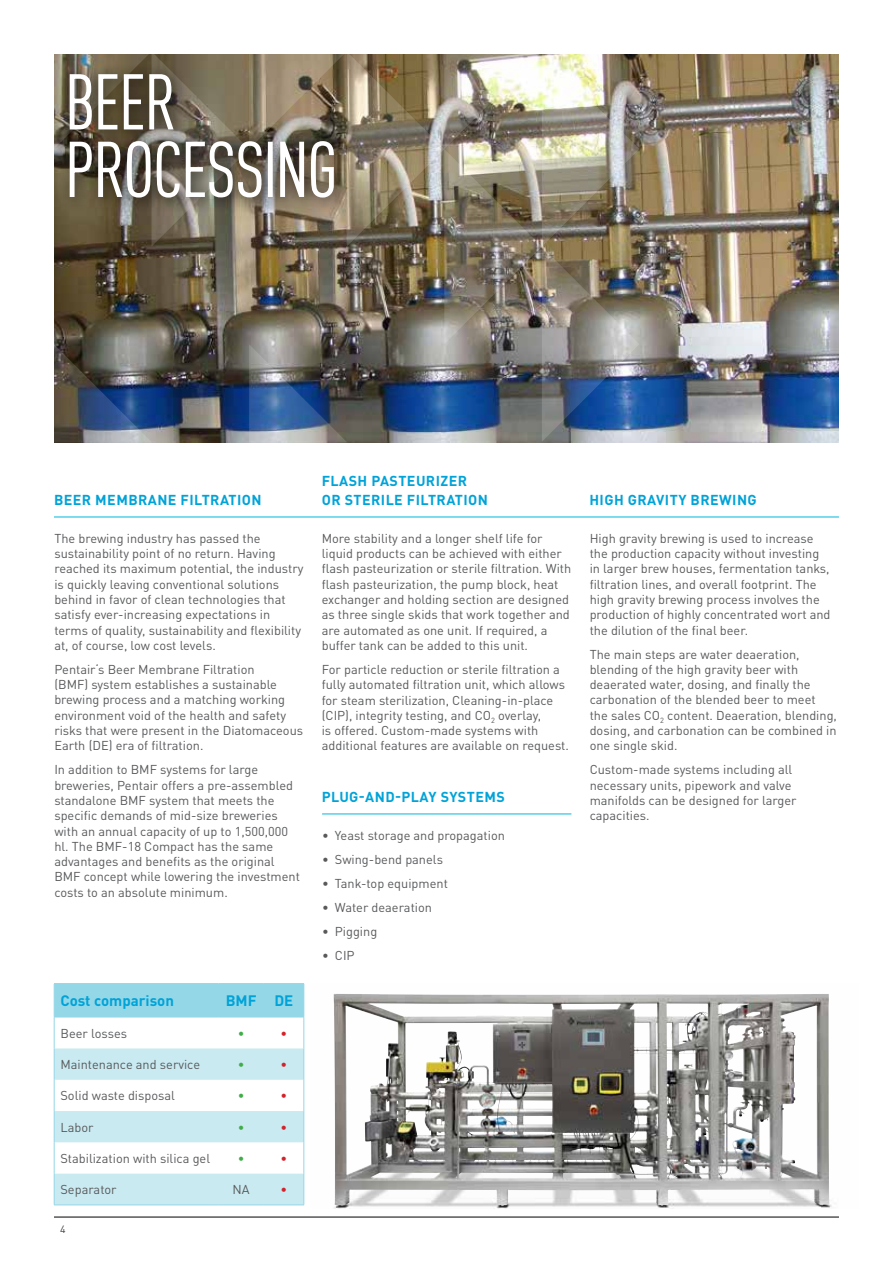
<style>
.page{position:relative;width:893px;height:1263px;background:#fff}
.page>*{position:absolute;margin:0;border:0;box-sizing:border-box;transform-origin:0 0}
.t1{font:300 condensed 75px/67.5px "DIN Pro";color:#fff}
.t2{font:700 15px "DIN Pro";color:#00a3d8}
.t3{font:700 14.25px/19.5px "DIN Pro";letter-spacing:.03em;color:#00a3d8}
.t4{font:12.75px/15.3px "DIN Pro";color:#58595b}
.t5{font:12.75px "DIN Pro";color:#d2232a}
.t6{font:12.75px "DIN Pro";color:#41ad49}
.t7{font:10.5px "DIN Pro";color:#414042}
</style>
<div class="page">
<img style="left:54px;top:54px;width:785px;height:389px">
<img style="left:333px;top:994px;width:499px;height:215px">
<img style="left:334px;top:994px;width:495px;height:212px">
<img style="left:54px;top:344px;width:99px;height:99px">
<img style="left:249px;top:344px;width:99px;height:99px">
<img style="left:444px;top:247px;width:195px;height:195px">
<hr style="left:54px;top:1217px;width:785px;height:1px;background:#000">
<img style="left:54px;top:54px;width:585px;height:193px">
<hr style="left:54px;top:517px;width:785px;height:1px;background:#00b7e0">
<svg style="left:55px;top:984px;width:249px;height:221px"></svg>
<hr style="left:54px;top:1017px;width:164px;height:1px;background:#94d7e7">
<hr style="left:218px;top:1017px;width:46px;height:1px;background:#94d7e7">
<hr style="left:264px;top:1017px;width:40px;height:1px;background:#94d7e7">
<hr style="left:54px;top:983px;width:164px;height:1px;background:#94d7e7">
<hr style="left:54px;top:984px;width:1px;height:33px;background:#94d7e7">
<hr style="left:218px;top:983px;width:46px;height:1px;background:#94d7e7">
<hr style="left:264px;top:983px;width:40px;height:1px;background:#94d7e7">
<hr style="left:304px;top:984px;width:1px;height:33px;background:#94d7e7">
<hr style="left:54px;top:1017px;width:1px;height:31px;background:#94d7e7">
<hr style="left:304px;top:1017px;width:1px;height:31px;background:#94d7e7">
<hr style="left:54px;top:1048px;width:1px;height:32px;background:#94d7e7">
<hr style="left:304px;top:1048px;width:1px;height:32px;background:#94d7e7">
<hr style="left:54px;top:1080px;width:1px;height:31px;background:#94d7e7">
<hr style="left:304px;top:1080px;width:1px;height:31px;background:#94d7e7">
<hr style="left:54px;top:1111px;width:1px;height:31px;background:#94d7e7">
<hr style="left:304px;top:1111px;width:1px;height:31px;background:#94d7e7">
<hr style="left:54px;top:1142px;width:1px;height:31px;background:#94d7e7">
<hr style="left:304px;top:1142px;width:1px;height:31px;background:#94d7e7">
<hr style="left:54px;top:1173px;width:1px;height:32px;background:#94d7e7">
<hr style="left:304px;top:1173px;width:1px;height:32px;background:#94d7e7">
<hr style="left:54px;top:1205px;width:164px;height:1px;background:#94d7e7">
<hr style="left:218px;top:1205px;width:46px;height:1px;background:#94d7e7">
<hr style="left:264px;top:1205px;width:40px;height:1px;background:#94d7e7">
<hr style="left:322px;top:813px;width:249px;height:1px;background:#00b7e0">
<h1 class="t1" style="left:65px;top:64px;width:142px">BEER<br>PROCESSING</h1>
<p class="t3" style="left:54px;top:489px;width:209px">BEER MEMBRANE FILTRATION</p>
<p class="t4" style="left:54px;top:529px;width:251px">The brewing industry has passed the sustainability point of no return. Having reached its maximum potential, the industry is quickly leaving conventional solutions behind in favor of clean technologies that satisfy ever-increasing expectations in terms of quality, sustainability and flexibility at, of course, low cost levels.</p>
<p class="t4" style="left:54px;top:660px;width:250px">Pentair‘s Beer Membrane Filtration<br>(BMF) system establishes a sustainable brewing process and a matching working environment void of the health and safety risks that were present in the Diatomaceous Earth (DE) era of filtration.</p>
<p class="t4" style="left:54px;top:761px;width:247px">In addition to BMF systems for large breweries, Pentair offers a pre-assembled standalone BMF system that meets the specific demands of mid-size breweries with an annual capacity of up to 1,500,000 hl. The BMF-18 Compact has the same advantages and benefits as the original BMF concept while lowering the investment costs to an absolute minimum.</p>
<p class="t2" style="left:60px;top:988px;width:115px">COST COMPARISON</p>
<p class="t2" style="left:226px;top:988px;width:59px">BMF DE</p>
<p class="t4" style="left:60px;top:1024px;width:68px">Beer losses</p>
<p class="t6" style="left:238px;top:1023px;width:8px">•</p>
<p class="t5" style="left:280px;top:1023px;width:8px">•</p>
<p class="t4" style="left:60px;top:1055px;width:141px">Maintenance and service</p>
<p class="t6" style="left:238px;top:1054px;width:8px">•</p>
<p class="t5" style="left:280px;top:1054px;width:8px">•</p>
<p class="t4" style="left:60px;top:1087px;width:116px">Solid waste disposal</p>
<p class="t6" style="left:238px;top:1086px;width:8px">•</p>
<p class="t5" style="left:280px;top:1086px;width:8px">•</p>
<p class="t4" style="left:60px;top:1118px;width:35px">Labor</p>
<p class="t6" style="left:238px;top:1117px;width:8px">•</p>
<p class="t5" style="left:280px;top:1117px;width:8px">•</p>
<p class="t4" style="left:60px;top:1149px;width:151px">Stabilization with silica gel</p>
<p class="t6" style="left:238px;top:1148px;width:8px">•</p>
<p class="t5" style="left:280px;top:1148px;width:8px">•</p>
<p class="t4" style="left:60px;top:1180px;width:58px">Separator</p>
<p class="t4" style="left:233px;top:1180px;width:19px">NA</p>
<p class="t5" style="left:280px;top:1179px;width:8px">•</p>
<p class="t7" style="left:60px;top:1221px;width:7px">4</p>
<p class="t3" style="left:322px;top:469px;width:168px">FLASH PASTEURIZER<br>OR STERILE FILTRATION</p>
<p class="t4" style="left:322px;top:529px;width:251px">More stability and a longer shelf life for liquid products can be achieved with either flash pasteurization or sterile filtration. With flash pasteurization, the pump block, heat exchanger and holding section are designed as three single skids that work together and are automated as one unit. If required, a buffer tank can be added to this unit.</p>
<p class="t4" style="left:322px;top:660px;width:249px">For particle reduction or sterile filtration a fully automated filtration unit, which allows for steam sterilization, Cleaning-in-place (CIP), integrity testing, and CO<sub>2</sub> overlay,<br>is offered. Custom-made systems with additional features are available on request.</p>
<p class="t3" style="left:322px;top:786px;width:184px">PLUG-AND-PLAY SYSTEMS</p>
<p class="t4" style="left:322px;top:826px;width:184px">• Yeast storage and propagation</p>
<p class="t4" style="left:322px;top:850px;width:122px">• Swing-bend panels</p>
<p class="t4" style="left:322px;top:874px;width:127px">• Tank-top equipment</p>
<p class="t4" style="left:322px;top:898px;width:111px">• Water deaeration</p>
<p class="t4" style="left:322px;top:922px;width:57px">• Pigging</p>
<p class="t4" style="left:322px;top:946px;width:34px">• CIP</p>
<p class="t3" style="left:589px;top:489px;width:169px">HIGH GRAVITY BREWING</p>
<p class="t4" style="left:590px;top:529px;width:242px">High gravity brewing is used to increase the production capacity without investing in larger brew houses, fermentation tanks, filtration lines, and overall footprint. The high gravity brewing process involves the production of highly concentrated wort and the dilution of the final beer.</p>
<p class="t4" style="left:590px;top:645px;width:249px">The main steps are water deaeration, blending of the high gravity beer with deaerated water, dosing, and finally the carbonation of the blended beer to meet the sales CO<sub>2</sub> content. Deaeration, blending, dosing, and carbonation can be combined in one single skid.</p>
<p class="t4" style="left:590px;top:761px;width:208px">Custom-made systems including all necessary units, pipework and valve manifolds can be designed for larger capacities.</p>
</div>
